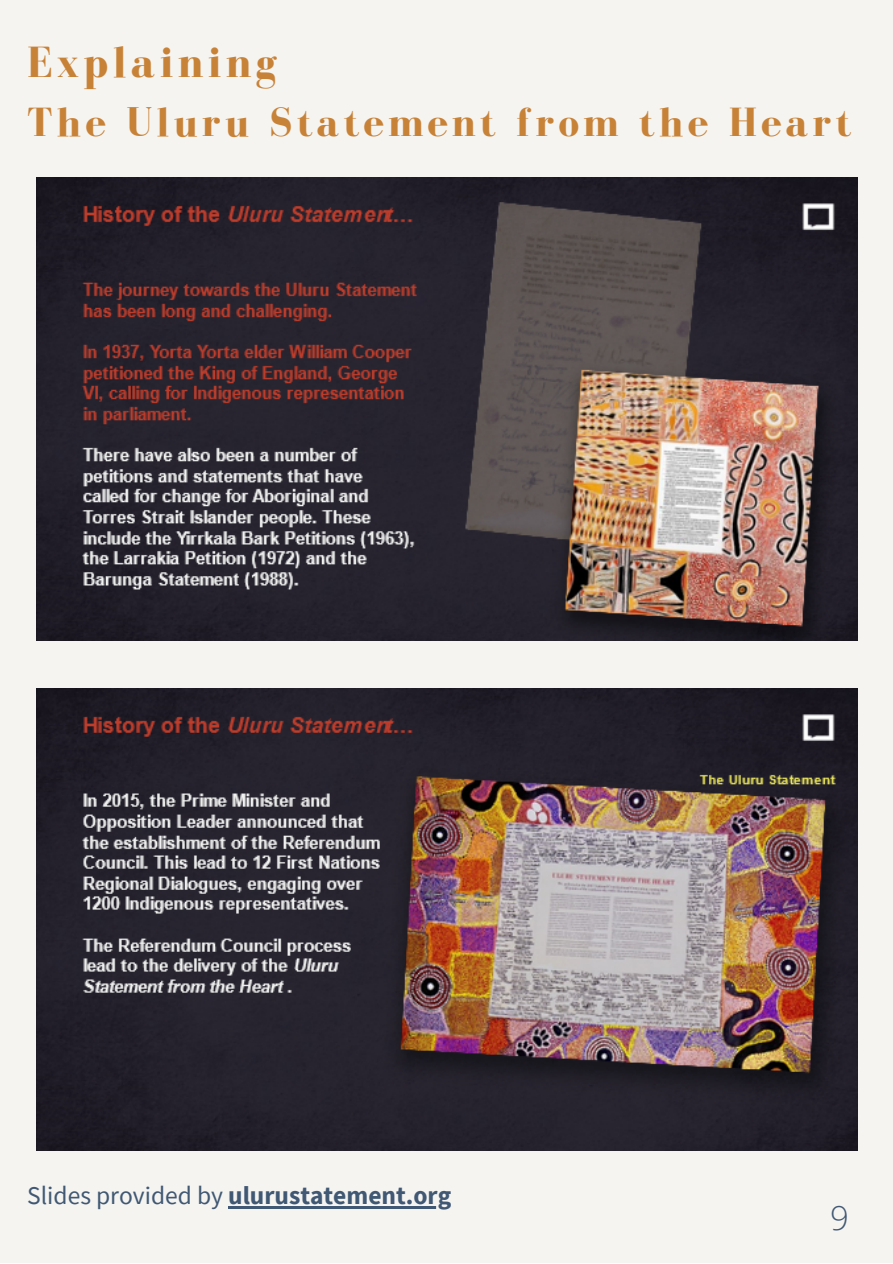
<style>
.page{position:relative;width:893px;height:1264px;background:#fff}
.page>*{position:absolute;margin:0;border:0;box-sizing:border-box;transform-origin:0 0}
.t1{font:700 45px "Bodoni FLF";letter-spacing:.1em;color:#c88237}
.t2{font:700 42px "Bodoni FLF";letter-spacing:.1em;color:#c88237}
.t3{font:300 33px "Open Sans";color:#405873}
.t4{font:700 25.5px "Source Sans Pro";color:#405873}
.s1{font-weight:400}
</style>
<div class="page">
<div style="left:0;top:0;width:892px;height:1262px;background:#f5f4f1"></div>
<img style="left:37px;top:178px;width:820px;height:462px">
<img style="left:37px;top:688px;width:820px;height:462px">
<hr style="left:228px;top:1206px;width:223px;height:2px;background:#405873">
<h1 class="t1" style="left:27px;top:38px;width:252px">Explaining</h1>
<h2 class="t2" style="left:27px;top:100px;width:825px">The Uluru Statement from the Heart</h2>
<p class="t4" style="left:27px;top:1179px;width:425px"><span class="s1">Slides provided by</span> ulurustatement.org</p>
<p class="t3" style="left:830px;top:1195px;width:20px">9</p>
</div>
